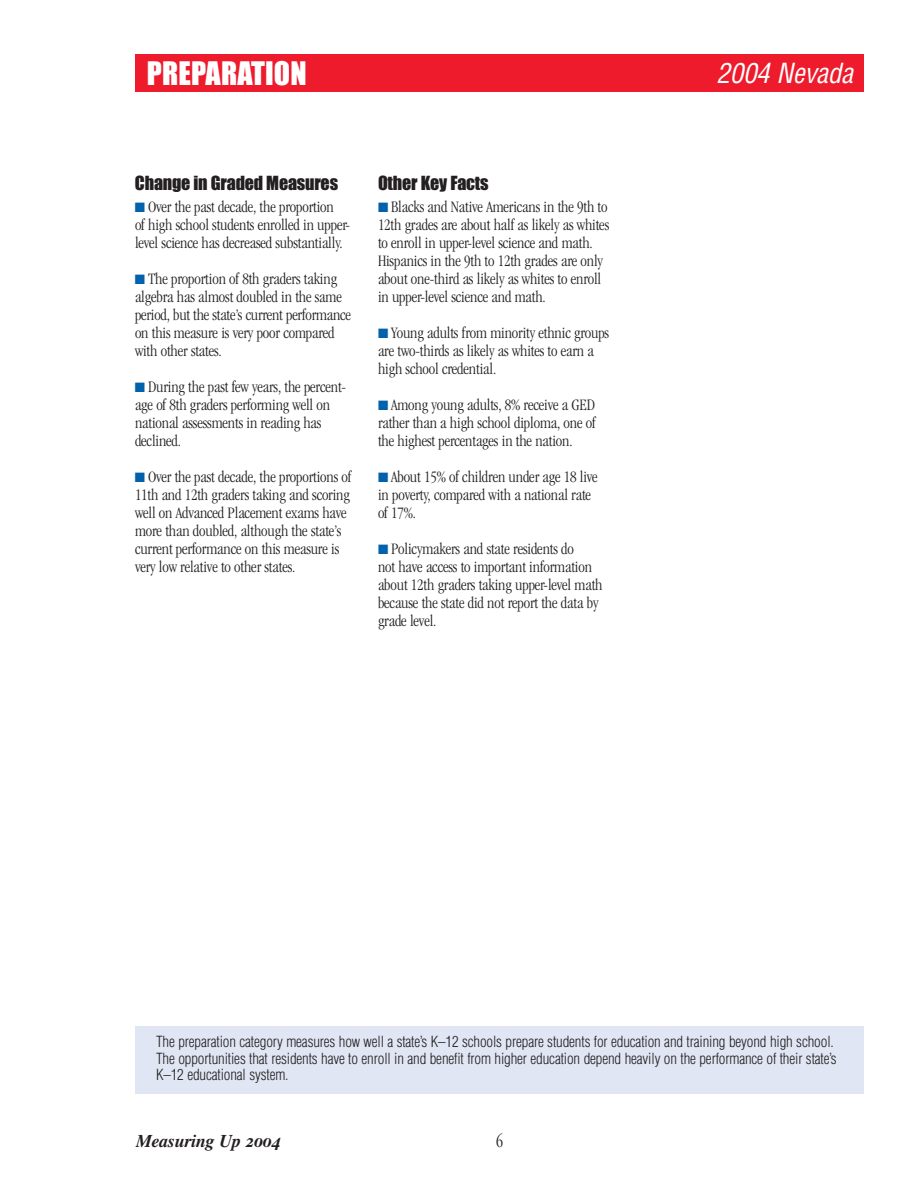
<style>
.page{position:relative;width:918px;height:1188px;background:#fff}
.page>*{position:absolute;margin:0;border:0;box-sizing:border-box;transform-origin:0 0}
.t1{font:30px "Impact";letter-spacing:.005em;color:#fff}
.t2{font:italic condensed 27px "Helvetica";letter-spacing:-.01em;color:#fff}
.t3{font:18px "Impact";letter-spacing:-.01em;color:#231f20}
.t4{font:18px "Times Bold Italic Os F";letter-spacing:-.015em;color:#231f20}
.t5{font:300 condensed 18px "Garamond";color:#231f20}
.t6{font:300 condensed 16.5px/18px "Garamond";letter-spacing:-.01em;color:#231f20}
.t7{font:300 condensed 15px/16.5px "Helvetica";letter-spacing:-.01em;color:#231f20}
.s1{color:#0161aa}
</style>
<div class="page">
<div style="left:135px;top:54px;width:729px;height:38px;background:#ee1b2c"></div>
<div style="left:135px;top:1026px;width:729px;height:68px;background:#e0e6f3"></div>
<h1 class="t1" style="left:147px;top:64px;width:161px">PREPARATION</h1>
<p class="t3" style="left:135px;top:177px;width:205px">Change in Graded Measures</p>
<p class="t6" style="left:135px;top:199px;width:217px"><span class="s1">■</span> Over the past decade, the proportion<br>of high school students enrolled in upper&shy;level science has decreased substantially.</p>
<p class="t6" style="left:135px;top:271px;width:218px"><span class="s1">■</span> The proportion of 8th graders taking algebra has almost doubled in the same period, but the state’s current performance on this measure is very poor compared with other states.</p>
<p class="t6" style="left:135px;top:379px;width:213px"><span class="s1">■</span> During the past few years, the percent&shy;age of 8th graders performing well on national assessments in reading has declined.</p>
<p class="t6" style="left:135px;top:469px;width:218px"><span class="s1">■</span> Over the past decade, the proportions of 11th and 12th graders taking and scoring well on Advanced Placement exams have more than doubled, although the state’s current performance on this measure is very low relative to other states.</p>
<p class="t3" style="left:378px;top:177px;width:112px">Other Key Facts</p>
<p class="t6" style="left:378px;top:199px;width:233px"><span class="s1">■</span> Blacks and Native Americans in the 9th to 12th grades are about half as likely as whites to enroll in upper-level science and math.<br>Hispanics in the 9th to 12th grades are only about one-third as likely as whites to enroll in upper-level science and math.</p>
<p class="t6" style="left:378px;top:325px;width:233px"><span class="s1">■</span> Young adults from minority ethnic groups are two-thirds as likely as whites to earn a high school credential.</p>
<p class="t6" style="left:378px;top:397px;width:219px;text-align:justify"><span class="s1">■</span> Among young adults, 8% receive a GED rather than a high school diploma, one of the highest percentages in the nation.</p>
<p class="t6" style="left:378px;top:469px;width:221px"><span class="s1">■</span> About 15% of children under age 18 live in poverty, compared with a national rate of 17%.</p>
<p class="t6" style="left:378px;top:541px;width:226px"><span class="s1">■</span> Policymakers and state residents do<br>not have access to important information about 12th graders taking upper-level math because the state did not report the data by grade level.</p>
<h2 class="t2" style="left:717px;top:63px;width:138px">2004 Nevada</h2>
<p class="t7" style="left:156px;top:1035px;width:682px">The preparation category measures how well a state’s K–12 schools prepare students for education and training beyond high school.<br>The opportunities that residents have to enroll in and benefit from higher education depend heavily on the performance of their state’s<br>K–12 educational system.</p>
<p class="t4" style="left:136px;top:1134px;width:146px">Measuring Up 2004</p>
<p class="t5" style="left:496px;top:1134px;width:9px">6</p>
</div>
